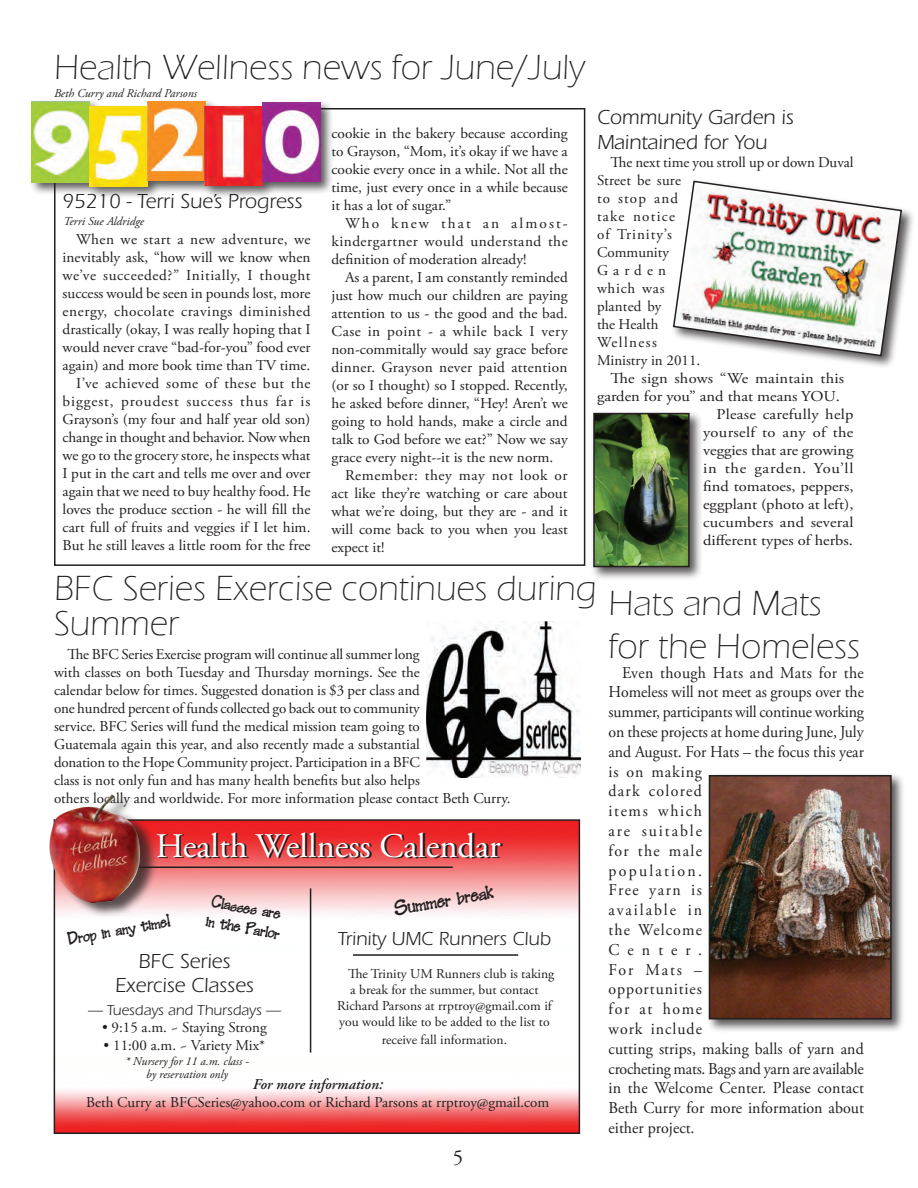
<style>
.page{position:relative;width:918px;height:1188px;background:#fff}
.page>*{position:absolute;margin:0;border:0;box-sizing:border-box;transform-origin:0 0}
.t1{font:300 36px/34.5px "Eras ITC";color:#231f20}
.t2{font:34.5px "Adobe Garamond Pro";color:#fff}
.t3{font:21px/25.2px "Itc Eras";color:#231f20}
.t4{font:21px "Adobe Garamond Pro";color:#231f20}
.t5{font:19.5px "Itc Eras";color:#231f20}
.t6{font:19.5px "FELTPOINT";color:#231f20}
.t7{font:16.5px/19.8px "Adobe Garamond Pro";color:#231f20;scale:.96 1}
.t8{font:16.5px/19.8px "FELTPOINT";color:#231f20}
.t9{font:15px/18px "Adobe Garamond Pro";color:#231f20;text-align:justify}
.t10{font:15px "Adobe Garamond Pro";color:#231f20;scale:1.1 1}
.t11{font:15px "Adobe Garamond Pro";letter-spacing:.035em;color:#231f20}
.t12{font:15px "Adobe Garamond Pro";letter-spacing:.02em;color:#231f20}
.t13{font:15px "Itc Eras";color:#231f20}
.t14{font:italic 600 15px "Adobe Garamond Pro";color:#231f20}
.t15{font:13.5px "Adobe Garamond Pro";color:#231f20}
.t16{font:italic 12px/12.8px "Adobe Garamond Pro";color:#231f20;text-align:center}
</style>
<div class="page">
<img style="left:57px;top:822px;width:520px;height:309px">
<div style="left:54px;top:819px;width:526px;height:315px;border:2px solid #231f20"></div>
<div style="left:29px;top:98px;width:305px;height:102px;background:#231f20;opacity:.75"></div>
<img style="left:32px;top:101px;width:58px;height:82px">
<img style="left:90px;top:107px;width:58px;height:79px">
<img style="left:148px;top:101px;width:58px;height:80px">
<img style="left:205px;top:106px;width:58px;height:80px">
<img style="left:263px;top:102px;width:58px;height:80px">
<div style="left:671px;top:178px;width:244px;height:191px;background:#231f20;opacity:.75"></div>
<img style="left:672px;top:180px;width:231px;height:177px">
<div style="left:590px;top:410px;width:113px;height:171px;background:#231f20;opacity:.75"></div>
<img style="left:596px;top:416px;width:91px;height:148px">
<div style="left:593px;top:413px;width:97px;height:154px;border:2px solid #231f20"></div>
<img style="left:427px;top:621px;width:153px;height:156px">
<hr style="left:119px;top:867px;width:334px;height:1px;background:#231f20">
<hr style="left:310px;top:888px;width:1px;height:165px;background:#231f20">
<svg style="left:159px;top:833px;width:344px;height:26px;background:#c13335"></svg>
<hr style="left:353px;top:954px;width:165px;height:2px;background:#231f20">
<div style="left:52px;top:794px;width:106px;height:124px;background:#231f20;opacity:.75"></div>
<img style="left:49px;top:794px;width:96px;height:109px">
<div style="left:706px;top:772px;width:199px;height:261px;background:#231f20;opacity:.75"></div>
<img style="left:712px;top:778px;width:177px;height:238px">
<div style="left:709px;top:775px;width:183px;height:244px;border:2px solid #231f20"></div>
<h1 class="t1" style="left:54px;top:50px;width:533px">Health Wellness news for June/July</h1>
<p class="t16" style="left:54px;top:87px;width:144px">Beth Curry and Richard Parsons</p>
<h3 class="t3" style="left:63px;top:189px;width:241px">95210 - Terri Sue’s Progress</h3>
<p class="t9" style="left:63px;top:231px;width:250px;text-align:right">When we start a new adventure, we inevitably ask, “how will we know when we’ve succeeded?” Initially, I thought success would be seen in pounds lost, more energy, chocolate cravings diminished drastically (okay, I was really hoping that I would never crave “bad-for-you” food ever again) and more book time than TV time.<br>I’ve achieved some of these but the biggest, proudest success thus far is Grayson’s (my four and half year old son) change in thought and behavior. Now when we go to the grocery store, he inspects what I put in the cart and tells me over and over again that we need to buy healthy food. He loves the produce section - he will fill the cart full of fruits and veggies if I let him.<br>But he still leaves a little room for the free</p>
<p class="t16" style="left:63px;top:215px;width:82px">Terri Sue Aldridge</p>
<p class="t9" style="left:332px;top:125px;width:238px">cookie in the bakery because according to Grayson, “Mom, it’s okay if we have a cookie every once in a while. Not all the time, just every once in a while because it has a lot of sugar.”</p>
<p class="t9" style="left:332px;top:215px;width:238px;text-indent:13px">Who knew that an almost&shy;kindergartner would understand the definition of moderation already!</p>
<p class="t9" style="left:345px;top:269px;width:224px">As a parent, I am constantly reminded</p>
<p class="t9" style="left:332px;top:287px;width:238px">just how much our children are paying</p>
<p class="t9" style="left:332px;top:305px;width:238px">attention to us - the good and the bad.</p>
<p class="t11" style="left:332px;top:323px;width:238px">Case in point - a while back I very</p>
<p class="t9" style="left:332px;top:341px;width:238px">non-commitally would say grace before</p>
<p class="t12" style="left:332px;top:359px;width:238px">dinner. Grayson never paid attention</p>
<p class="t9" style="left:332px;top:377px;width:238px">(or so I thought) so I stopped. Recently,</p>
<p class="t9" style="left:332px;top:395px;width:238px">he asked before dinner, “Hey! Aren’t we</p>
<p class="t9" style="left:332px;top:413px;width:238px">going to hold hands, make a circle and</p>
<p class="t9" style="left:332px;top:431px;width:238px">talk to God before we eat?” Now we say</p>
<p class="t9" style="left:332px;top:449px;width:223px">grace every night--it is the new norm.</p>
<p class="t11" style="left:345px;top:467px;width:224px">Remember: they may not look or</p>
<p class="t9" style="left:331px;top:485px;width:238px">act like they’re watching or care about</p>
<p class="t9" style="left:331px;top:503px;width:238px">what we’re doing, but they are - and it</p>
<p class="t9" style="left:331px;top:521px;width:238px">will come back to you when you least</p>
<p class="t9" style="left:331px;top:539px;width:55px">expect it!</p>
<h3 class="t3" style="left:597px;top:105px;width:198px">Community Garden is<br>Maintained for You</h3>
<p class="t9" style="left:597px;top:154px;width:258px;text-align:left;text-indent:14px">The next time you stroll up or down Duval<br>Street be sure<br>to stop and<br>take notice<br>of Trinity’s<br>Community<br>Garden<br>which was<br>planted by<br>the Health<br>Wellness<br>Ministry in 2011.</p>
<p class="t10" style="left:610px;top:369px;width:214px">The sign shows “We maintain this</p>
<p class="t10" style="left:597px;top:387px;width:222px">garden for you” and that means YO U.</p>
<p class="t10" style="left:717px;top:405px;width:126px">Please carefully help</p>
<p class="t10" style="left:703px;top:423px;width:138px">yourself to any of the</p>
<p class="t10" style="left:703px;top:441px;width:138px">veggies that are growing</p>
<p class="t10" style="left:703px;top:459px;width:138px">in the garden. You’ll</p>
<p class="t10" style="left:703px;top:477px;width:138px">find tomatoes, peppers,</p>
<p class="t10" style="left:703px;top:495px;width:138px">eggplant (photo at left),</p>
<p class="t10" style="left:703px;top:513px;width:138px">cucumbers and several</p>
<p class="t10" style="left:703px;top:531px;width:138px">different types of herbs.</p>
<h1 class="t1" style="left:54px;top:571px;width:544px">BFC Series Exercise continues during<br>Summer</h1>
<p class="t9" style="left:54px;top:646px;width:458px;text-align:left;text-indent:14px">The BFC Series Exercise program will continue all summer long<br>with classes on both Tuesday and Thursday mornings. See the<br>calendar below for times. Suggested donation is $3 per class and<br>one hundred percent of funds collected go back out to community<br>service. BFC Series will fund the medical mission team going to<br>Guatemala again this year, and also recently made a substantial<br>donation to the Hope Community project. Participation in a BFC<br>class is not only fun and has many health benefits but also helps<br>others locally and worldwide. For more information please contact Beth Curry.</p>
<h2 class="t2" style="left:156px;top:825px;width:346px">Health Wellness Calendar</h2>
<p class="t8" style="left:212px;top:891px;width:76px;rotate:10deg">Classes are in the Parlor</p>
<h3 class="t6" style="left:392px;top:895px;width:102px;rotate:-10deg">Summer break</h3>
<p class="t8" style="left:66px;top:929px;width:105px;rotate:-10deg">Drop in any time!</p>
<h3 class="t5" style="left:338px;top:928px;width:214px">Trinity UMC Runners Club</h3>
<p class="t15" style="left:348px;top:965px;width:208px">The Trinity UM Runners club is taking</p>
<p class="t15" style="left:350px;top:981px;width:190px">a break for the summer, but contact</p>
<p class="t15" style="left:337px;top:998px;width:216px">Richard Parsons at rrptroy@gmail.com if</p>
<p class="t15" style="left:339px;top:1014px;width:212px">you would like to be added to the list to</p>
<p class="t15" style="left:382px;top:1032px;width:127px">receive fall information.</p>
<h3 class="t3" style="left:115px;top:950px;width:140px;line-height:23.4px;text-align:center">BFC Series<br>Exercise Classes</h3>
<p class="t13" style="left:88px;top:1002px;width:195px">— Tuesdays and Thursdays —</p>
<p class="t9" style="left:102px;top:1018px;width:166px">• 9:15 a.m. ~ Staying Strong</p>
<p class="t9" style="left:104px;top:1036px;width:163px">• 11:00 a.m. ~ Variety Mix*</p>
<p class="t16" style="left:125px;top:1055px;width:125px">* Nursery for 11 a.m. class - by reservation only</p>
<p class="t14" style="left:253px;top:1076px;width:132px">For more information:</p>
<p class="t9" style="left:86px;top:1094px;width:465px">Beth Curry at BFCSeries@yahoo.com or Richard Parsons at rrptroy@gmail.com</p>
<h3 class="t4" style="left:453px;top:1145px;width:12px">5</h3>
<h1 class="t1" style="left:609px;top:581px;width:253px;line-height:43.2px">Hats and Mats for the Homeless</h1>
<p class="t7" style="left:609px;top:663px;width:268px;text-indent:14px">Even though Hats and Mats for the<br>Homeless will not meet as groups over the summer, participants will continue working on these projects at home during June, July and August. For Hats – the focus this year is on making<br>dark colored<br>items which<br>are suitable<br>for the male<br>population.<br>Free yarn is<br>available in<br>the Welcome<br>Center.<br>For Mats –<br>opportunities<br>for at home<br>work include<br>cutting strips, making balls of yarn and crocheting mats. Bags and yarn are available in the Welcome Center. Please contact<br>Beth Curry for more information about either project.</p>
</div>
